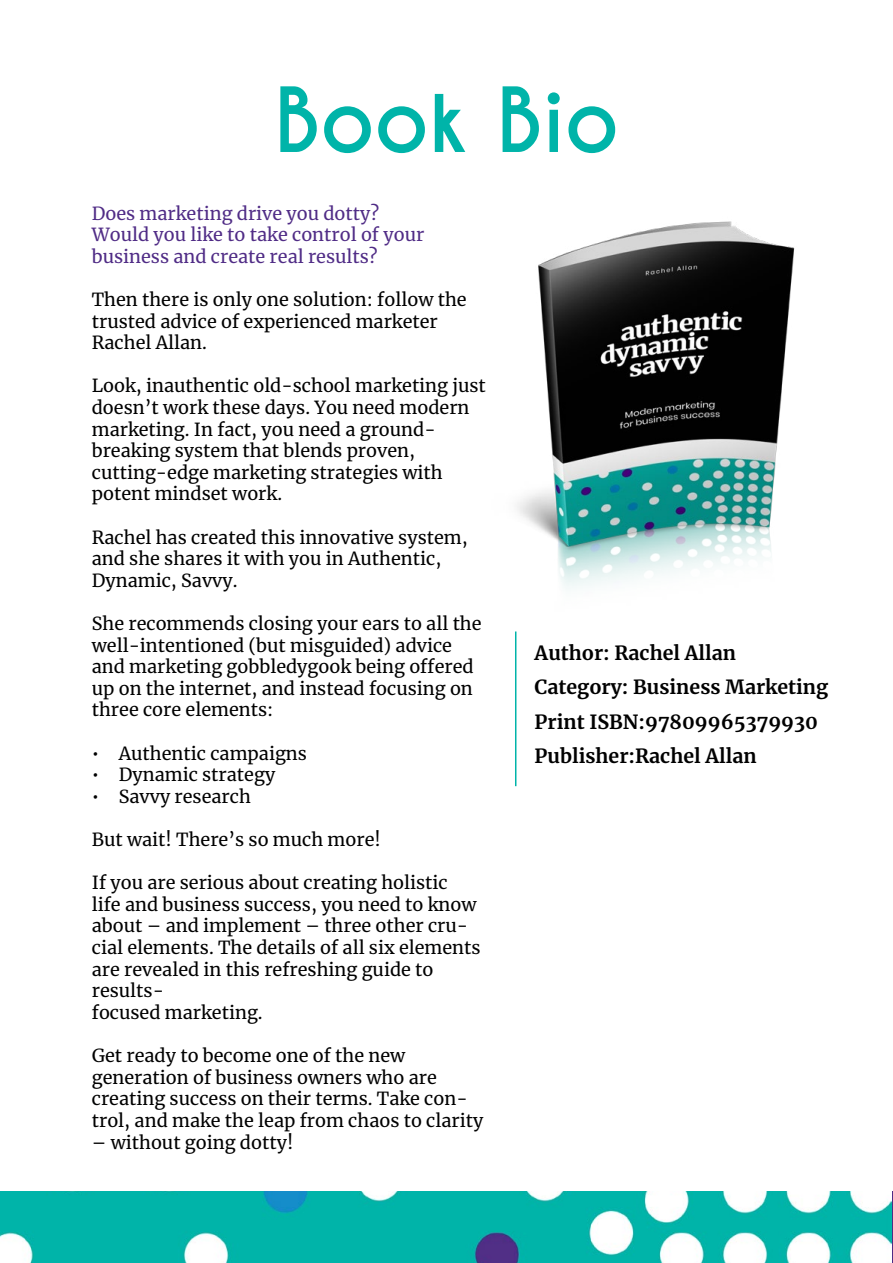
<style>
.page{position:relative;width:893px;height:1263px;background:#fff}
.page>*{position:absolute;margin:0;border:0;box-sizing:border-box;transform-origin:0 0}
.t1{font:700 84px "Caviar Dreams";color:#00b4a9}
.t2{font:700 19.5px/34.5px "Merriweather";color:#000}
.t3{font:18px/21.6px "Merriweather";color:#000101}
.t4{font:18px/21.6px "Merriweather";color:#502c86}
</style>
<div class="page">
<img style="left:1px;top:1191px;width:890px;height:72px">
<img style="left:517px;top:221px;width:278px;height:368px">
<hr style="left:515px;top:631px;width:1px;height:155px;background:#00b4a9">
<h1 class="t1" style="left:274px;top:70px;width:346px">Book Bio</h1>
<p class="t4" style="left:92px;top:202px;width:334px">Does marketing drive you dotty?<br>Would you like to take control of your business and create real results?</p>
<p class="t3" style="left:92px;top:288px;width:376px">Then there is only one solution: follow the trusted advice of experienced marketer<br>Rachel Allan.</p>
<p class="t3" style="left:92px;top:375px;width:396px">Look, inauthentic old-school marketing just doesn’t work these days. You need modern marketing. In fact, you need a ground&shy;breaking system that blends proven, cutting-edge marketing strategies with potent mindset work.</p>
<p class="t3" style="left:92px;top:526px;width:378px">Rachel has created this innovative system, and she shares it with you in Authentic,<br>Dynamic, Savvy.</p>
<p class="t3" style="left:92px;top:612px;width:391px">She recommends closing your ears to all the well-intentioned (but misguided) advice and marketing gobbledygook being offered up on the internet, and instead focusing on three core elements:</p>
<p class="t3" style="left:92px;top:742px;width:217px">• Authentic campaigns</p>
<p class="t3" style="left:92px;top:763px;width:185px">• Dynamic strategy</p>
<p class="t3" style="left:92px;top:785px;width:161px">• Savvy research</p>
<p class="t3" style="left:92px;top:828px;width:291px">But wait! There’s so much more!</p>
<p class="t3" style="left:92px;top:871px;width:390px">If you are serious about creating holistic life and business success, you need to know about – and implement – three other cru&shy;cial elements. The details of all six elements are revealed in this refreshing guide to results-<br>focused marketing.</p>
<p class="t3" style="left:92px;top:1044px;width:393px">Get ready to become one of the new generation of business owners who are creating success on their terms. Take con&shy;trol, and make the leap from chaos to clarity</p>
<p class="t3" style="left:92px;top:1131px;width:203px">– without going dotty!</p>
<p class="t2" style="left:535px;top:635px;width:295px">Author: Rachel Allan<br>Category: Business Marketing<br>Print ISBN:97809965379930<br>Publisher:Rachel Allan</p>
</div>
